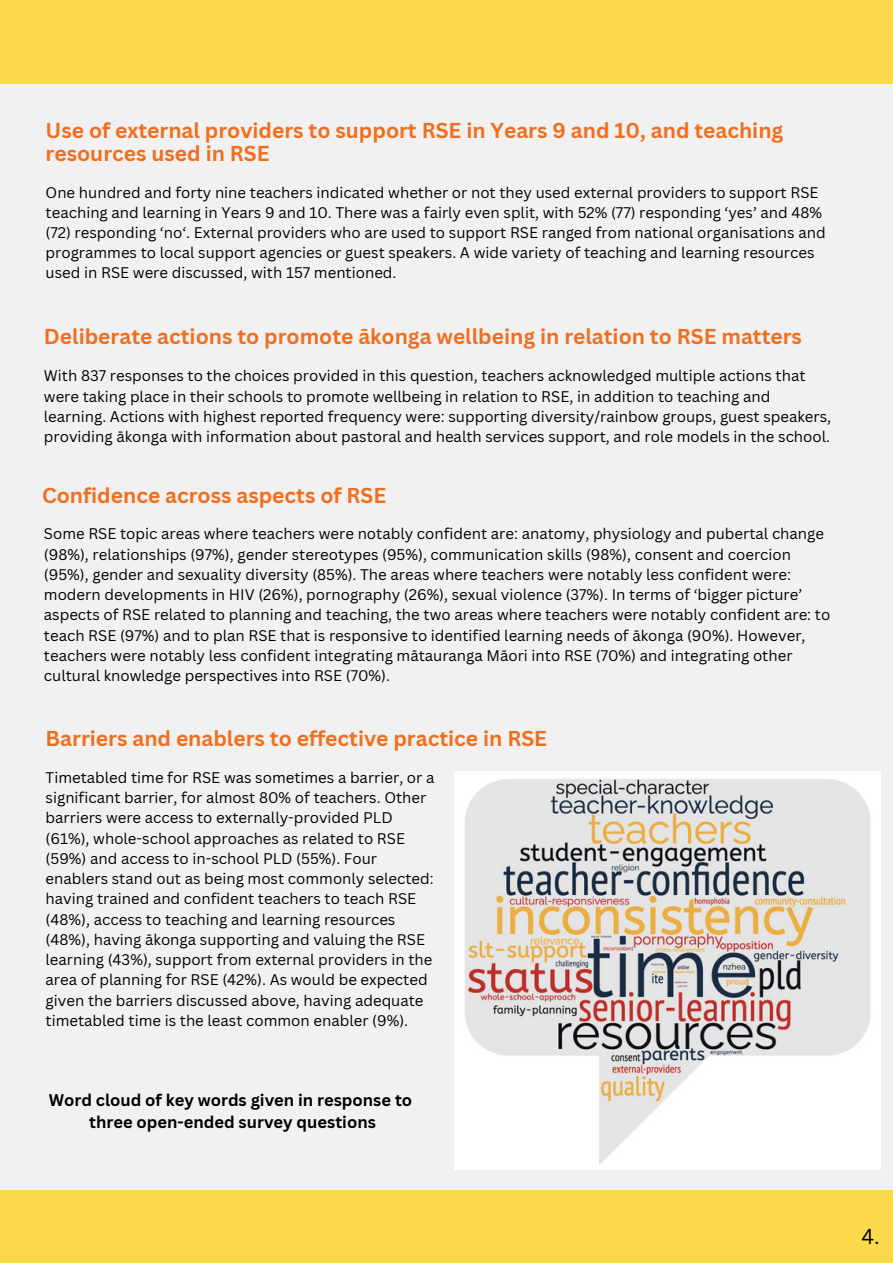
<style>
.page{position:relative;width:893px;height:1264px;background:#fff}
.page>*{position:absolute;margin:0;border:0;box-sizing:border-box;transform-origin:0 0}
.t1{font:700 21px/22.5px "Canva Sans";color:#ef6f1f}
.t2{font:21px "Canva Sans";color:#000}
.t3{font:700 16.5px/22.5px "Canva Sans";color:#000;text-align:center}
.t4{font:15px/20.2px "Canva Sans";color:#000}
</style>
<div class="page">
<div style="left:0;top:0;width:892px;height:1262px;background:#f1f1f1"></div>
<div style="left:0;top:1190px;width:892px;height:72px;background:#fcd84b"></div>
<div style="left:0;top:0;width:892px;height:84px;background:#fcd84b"></div>
<img style="left:455px;top:771px;width:425px;height:398px">
<h1 class="t1" style="left:46px;top:119px;width:739px">Use of external providers to support RSE in Years 9 and 10, and teaching resources used in RSE</h1>
<p class="t4" style="left:46px;top:182px;width:781px">One hundred and forty nine teachers indicated whether or not they used external providers to support RSE teaching and learning in Years 9 and 10. There was a fairly even split, with 52% (77) responding ‘yes’ and 48% (72) responding ‘no‘. External providers who are used to support RSE ranged from national organisations and programmes to local support agencies or guest speakers. A wide variety of teaching and learning resources used in RSE were discussed, with 157 mentioned.</p>
<h1 class="t1" style="left:44px;top:325px;width:759px">Deliberate actions to promote ākonga wellbeing in relation to RSE matters</h1>
<p class="t4" style="left:44px;top:365px;width:788px">With 837 responses to the choices provided in this question, teachers acknowledged multiple actions that were taking place in their schools to promote wellbeing in relation to RSE, in addition to teaching and learning. Actions with highest reported frequency were: supporting diversity/rainbow groups, guest speakers, providing ākonga with information about pastoral and health services support, and role models in the school.</p>
<h1 class="t1" style="left:42px;top:483px;width:345px">Confidence across aspects of RSE</h1>
<p class="t4" style="left:44px;top:523px;width:787px">Some RSE topic areas where teachers were notably confident are: anatomy, physiology and pubertal change (98%), relationships (97%), gender stereotypes (95%), communication skills (98%), consent and coercion (95%), gender and sexuality diversity (85%). The areas where teachers were notably less confident were: modern developments in HIV (26%), pornography (26%), sexual violence (37%). In terms of ‘bigger picture’ aspects of RSE related to planning and teaching, the two areas where teachers were notably confident are: to teach RSE (97%) and to plan RSE that is responsive to identified learning needs of ākonga (90%). However, teachers were notably less confident integrating mātauranga Māori into RSE (70%) and integrating other cultural knowledge perspectives into RSE (70%).</p>
<h1 class="t1" style="left:46px;top:726px;width:503px">Barriers and enablers to effective practice in RSE</h1>
<p class="t4" style="left:46px;top:767px;width:390px">Timetabled time for RSE was sometimes a barrier, or a significant barrier, for almost 80% of teachers. Other barriers were access to externally-provided PLD (61%), whole-school approaches as related to RSE (59%) and access to in-school PLD (55%). Four enablers stand out as being most commonly selected: having trained and confident teachers to teach RSE (48%), access to teaching and learning resources (48%), having ākonga supporting and valuing the RSE learning (43%), support from external providers in the area of planning for RSE (42%). As would be expected given the barriers discussed above, having adequate timetabled time is the least common enabler (9%).</p>
<p class="t3" style="left:49px;top:1088px;width:365px">Word cloud of key words given in response to three open-ended survey questions</p>
<h1 class="t2" style="left:861px;top:1221px;width:20px">4.</h1>
</div>
